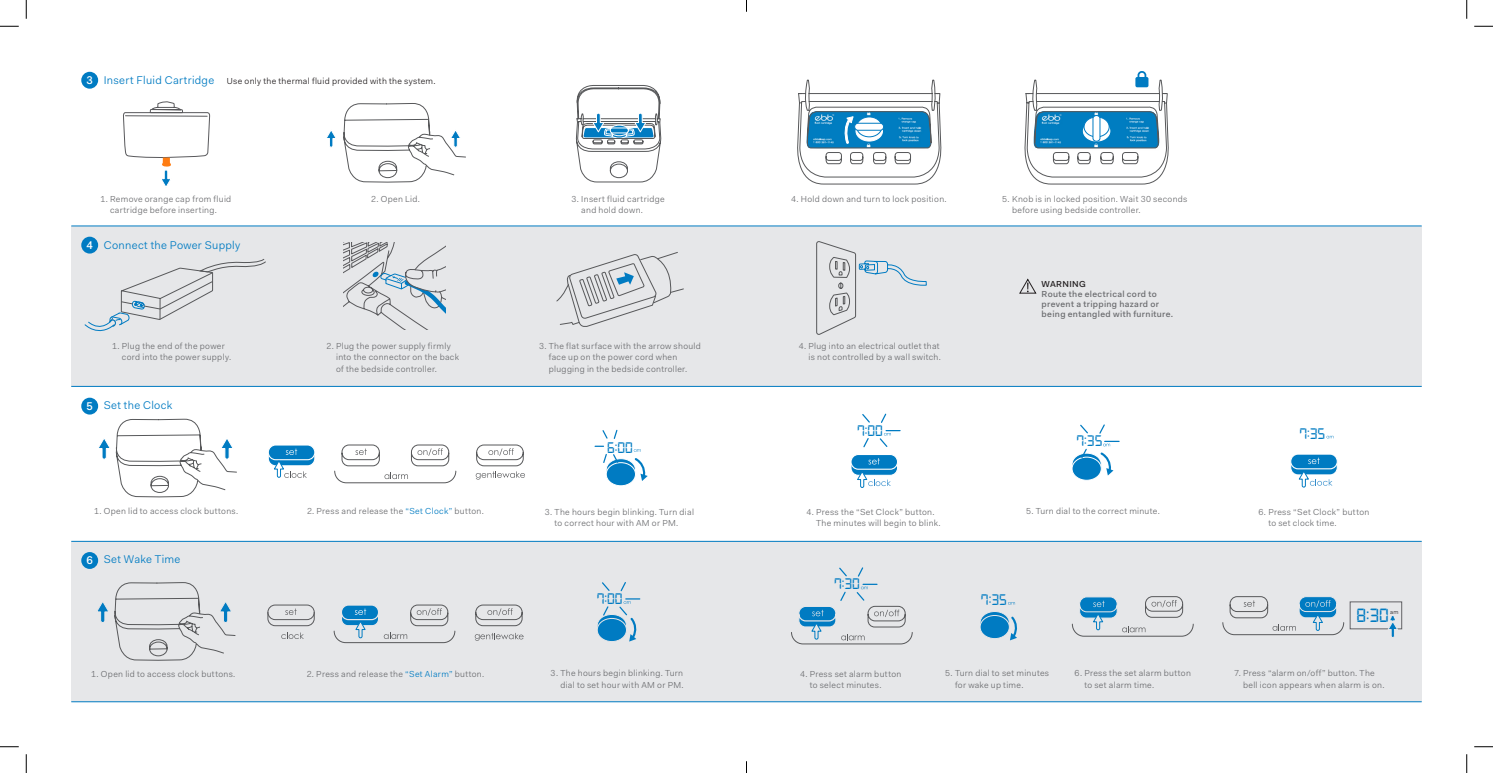
<style>
.page{position:relative;width:1493px;height:773px;background:#fff}
.page>*{position:absolute;margin:0;border:0;box-sizing:border-box;transform-origin:0 0}
.t1{font:20.38px "Digital 7";color:#007bc2}
.t2{font:16.25px "Digital 7";color:#007bc2}
.t3{font:11.25px "Fakt Pro Blond";letter-spacing:.025em;color:#007bc2}
.t4{font:500 11.25px "Fakt Pro";color:#fff}
.t5{font:8.75px/11.2px "Fakt Pro Blond";letter-spacing:.035em;color:#6c6d70}
.t6{font:500 8.75px/10px "Fakt Pro";letter-spacing:.04em;color:#6c6d70}
.t7{font:8.75px "Fakt Pro Blond";letter-spacing:.035em;color:#231f20}
.t8{font:5.88px "Fakt Pro Blond";color:#231f20}
.s1{color:#007bc2}
.s2{color:#231f20}
</style>
<div class="page">
<div style="left:71px;top:541px;width:1350px;height:160px;background:#e6e7e9"></div>
<div style="left:71px;top:226px;width:1350px;height:160px;background:#e6e7e9"></div>
<div style="left:81px;top:237px;width:17px;height:16px;background:#007bc2;border-radius:50%"></div>
<div style="left:81px;top:397px;width:17px;height:17px;background:#007bc2;border-radius:50%"></div>
<div style="left:81px;top:552px;width:17px;height:17px;background:#007bc2;border-radius:50%"></div>
<svg style="left:816px;top:241px;width:111px;height:94px"></svg>
<svg style="left:84px;top:259px;width:182px;height:73px"></svg>
<div style="left:606px;top:462px;width:29px;height:23px;background:#007bc2;border-radius:50%"></div>
<div style="left:606px;top:462px;width:30px;height:24px;border:1px solid #fff;border-radius:50%"></div>
<svg style="left:594px;top:429px;width:53px;height:52px"></svg>
<div style="left:1072px;top:457px;width:29px;height:23px;background:#007bc2;border-radius:50%"></div>
<div style="left:1071px;top:457px;width:30px;height:23px;border:1px solid #fff;border-radius:50%"></div>
<svg style="left:1071px;top:424px;width:49px;height:51px"></svg>
<svg style="left:1019px;top:278px;width:17px;height:16px"></svg>
<div style="left:81px;top:72px;width:17px;height:17px;background:#007bc2;border-radius:50%"></div>
<svg style="left:326px;top:131px;width:10px;height:17px"></svg>
<svg style="left:343px;top:103px;width:123px;height:80px"></svg>
<svg style="left:575px;top:85px;width:87px;height:97px"></svg>
<svg style="left:123px;top:101px;width:87px;height:85px"></svg>
<svg style="left:1024px;top:71px;width:145px;height:114px"></svg>
<svg style="left:1083px;top:121px;width:26px;height:20px"></svg>
<div style="left:1083px;top:121px;width:27px;height:20px;border:1px solid #fff;border-radius:50%"></div>
<svg style="left:1084px;top:117px;width:25px;height:20px"></svg>
<div style="left:1083px;top:116px;width:26px;height:21px;border:1px solid #007bc2;border-radius:50%"></div>
<div style="left:1093px;top:115px;width:7px;height:26px;background:#fff;border-radius:3px"></div>
<div style="left:1092px;top:115px;width:8px;height:27px;border:1px solid #007bc2;border-radius:3px"></div>
<svg style="left:797px;top:79px;width:145px;height:106px"></svg>
<svg style="left:344px;top:242px;width:101px;height:87px"></svg>
<svg style="left:99px;top:418px;width:138px;height:79px"></svg>
<svg style="left:97px;top:582px;width:139px;height:78px"></svg>
<svg style="left:556px;top:252px;width:128px;height:75px"></svg>
<svg style="left:862px;top:413px;width:39px;height:35px"></svg>
<div style="left:851px;top:454px;width:46px;height:15px;background:#007bc2;border-radius:7px"></div>
<div style="left:850px;top:454px;width:48px;height:15px;border:1px solid #fff;border-radius:7px"></div>
<svg style="left:850px;top:458px;width:48px;height:30px"></svg>
<svg style="left:791px;top:567px;width:122px;height:77px"></svg>
<div style="left:1350px;top:601px;width:51px;height:28px;border:1px solid #636366"></div>
<svg style="left:1387px;top:616px;width:11px;height:21px"></svg>
<svg style="left:1222px;top:596px;width:122px;height:39px"></svg>
<svg style="left:1071px;top:596px;width:122px;height:40px"></svg>
<svg style="left:1326px;top:436px;width:7px;height:2px"></svg>
<div style="left:1290px;top:454px;width:47px;height:15px;background:#007bc2;border-radius:7px"></div>
<div style="left:1290px;top:453px;width:47px;height:16px;border:1px solid #fff;border-radius:7px"></div>
<svg style="left:1290px;top:457px;width:48px;height:30px"></svg>
<div style="left:268px;top:445px;width:47px;height:14px;background:#007bc2;border-radius:7px"></div>
<div style="left:268px;top:444px;width:47px;height:16px;border:1px solid #fff;border-radius:7px"></div>
<svg style="left:334px;top:444px;width:122px;height:39px"></svg>
<svg style="left:476px;top:444px;width:49px;height:35px"></svg>
<svg style="left:268px;top:448px;width:47px;height:30px"></svg>
<div style="left:268px;top:604px;width:46px;height:16px;border:1px solid #59595c;border-radius:7px"></div>
<svg style="left:281px;top:632px;width:23px;height:7px"></svg>
<svg style="left:475px;top:633px;width:48px;height:7px"></svg>
<svg style="left:267px;top:608px;width:48px;height:18px"></svg>
<svg style="left:475px;top:604px;width:48px;height:22px"></svg>
<svg style="left:333px;top:604px;width:122px;height:39px"></svg>
<svg style="left:597px;top:582px;width:44px;height:59px"></svg>
<svg style="left:1008px;top:602px;width:7px;height:2px"></svg>
<svg style="left:980px;top:611px;width:37px;height:29px"></svg>
<hr style="left:71px;top:225px;width:1350px;height:1px;background:#007bc2">
<hr style="left:71px;top:386px;width:1350px;height:1px;background:#007bc2">
<hr style="left:71px;top:541px;width:1350px;height:1px;background:#007bc2">
<hr style="left:71px;top:701px;width:1350px;height:1px;background:#007bc2">
<svg style="left:0;top:25px;width:19px;height:2px"></svg>
<svg style="left:1474px;top:25px;width:18px;height:2px"></svg>
<svg style="left:0;top:746px;width:19px;height:1px"></svg>
<svg style="left:1474px;top:746px;width:18px;height:1px"></svg>
<svg style="left:25px;top:0;width:2px;height:19px"></svg>
<svg style="left:25px;top:754px;width:2px;height:18px"></svg>
<svg style="left:1466px;top:0;width:1px;height:19px"></svg>
<svg style="left:1466px;top:754px;width:1px;height:18px"></svg>
<p class="t4" style="left:86px;top:72px;width:8px">3</p>
<p class="t3" style="left:104px;top:73px;width:112px">Insert Fluid Cartridge</p>
<p class="t7" style="left:227px;top:75px;width:210px">Use only the thermal fluid provided with the system.</p>
<p class="t5" style="left:100px;top:193px;width:132px;text-align:center">1. Remove orange cap from fluid cartridge before inserting.</p>
<p class="t5" style="left:1012px;top:193px;width:177px;text-indent:-10px">5. Knob is in locked position. Wait 30 seconds before using bedside controller.</p>
<p class="t5" style="left:371px;top:193px;width:50px">2. Open Lid.</p>
<p class="t5" style="left:581px;top:193px;width:85px;text-indent:-10px">3. Insert fluid cartridge and hold down.</p>
<p class="t5" style="left:791px;top:193px;width:157px">4. Hold down and turn to lock position.</p>
<p class="t4" style="left:86px;top:237px;width:8px">4</p>
<p class="t3" style="left:104px;top:238px;width:138px">Connect the Power Supply</p>
<p class="t5" style="left:122px;top:340px;width:111px;text-indent:-10px">1. Plug the end of the power cord into the power supply.</p>
<p class="t4" style="left:86px;top:398px;width:8px">5</p>
<p class="t3" style="left:104px;top:397px;width:70px">Set the Clock</p>
<p class="t5" style="left:94px;top:505px;width:146px">1. Open lid to access clock buttons.</p>
<p class="t4" style="left:86px;top:552px;width:8px">6</p>
<p class="t3" style="left:104px;top:551px;width:78px">Set Wake Time</p>
<p class="t5" style="left:91px;top:668px;width:146px">1. Open lid to access clock buttons.</p>
<p class="t5" style="left:336px;top:340px;width:124px;text-indent:-10px">2. Plug the power supply firmly into the connector on the back of the bedside controller.</p>
<p class="t5" style="left:549px;top:340px;width:154px;text-indent:-10px">3. The flat surface with the arrow should face up on the power cord when plugging in the bedside controller.</p>
<p class="t2" style="left:607px;top:440px;width:27px">6:00</p>
<p class="t5" style="left:307px;top:505px;width:178px">2. Press and release the <span class="s1">“Set Clock”</span> button.</p>
<p class="t5" style="left:554px;top:506px;width:141px;text-indent:-10px">3. The hours begin blinking. Turn dial to correct hour with AM or PM.</p>
<p class="t2" style="left:597px;top:591px;width:27px">7:00</p>
<p class="t5" style="left:307px;top:668px;width:179px">2. Press and release the <span class="s1">“Set Alarm”</span> button.</p>
<p class="t5" style="left:550px;top:667px;width:135px;text-align:right">3. The hours begin blinking. Turn dial to set hour with AM or PM.</p>
<p class="t5" style="left:799px;top:340px;width:143px;text-align:right">4. Plug into an electrical outlet that is not controlled by a wall switch.</p>
<p class="t2" style="left:857px;top:423px;width:27px">7:00</p>
<p class="t5" style="left:816px;top:505px;width:126px;text-indent:-10px">4. Press the “Set Clock” button.<br>The minutes will begin to blink.</p>
<p class="t2" style="left:834px;top:577px;width:27px">7:30</p>
<p class="t6" style="left:1041px;top:278px;width:133px"><span class="s2">WARNING<br></span>Route the electrical cord to prevent a tripping hazard or being entangled with furniture.</p>
<p class="t2" style="left:1076px;top:434px;width:27px">7:35</p>
<p class="t5" style="left:1026px;top:505px;width:135px">5. Turn dial to the correct minute.</p>
<p class="t2" style="left:981px;top:592px;width:27px">7:35</p>
<p class="t5" style="left:809px;top:668px;width:93px;text-indent:-10px">4. Press set alarm button to select minutes.</p>
<p class="t5" style="left:955px;top:667px;width:96px;text-indent:-10px">5. Turn dial to set minutes for wake up time.</p>
<p class="t5" style="left:1084px;top:667px;width:108px;text-indent:-10px">6. Press the set alarm button to set alarm time.</p>
<p class="t2" style="left:1299px;top:426px;width:27px">7:35</p>
<p class="t5" style="left:1268px;top:505px;width:102px;text-indent:-10px">6. Press “Set Clock” button to set clock time.</p>
<p class="t1" style="left:1356px;top:606px;width:34px">8:30</p>
<p class="t8" style="left:1390px;top:607px;width:10px">am</p>
<p class="t5" style="left:1243px;top:667px;width:143px;text-indent:-9px">7. Press “alarm on/off” button. The bell icon appears when alarm is on.</p>
</div>
